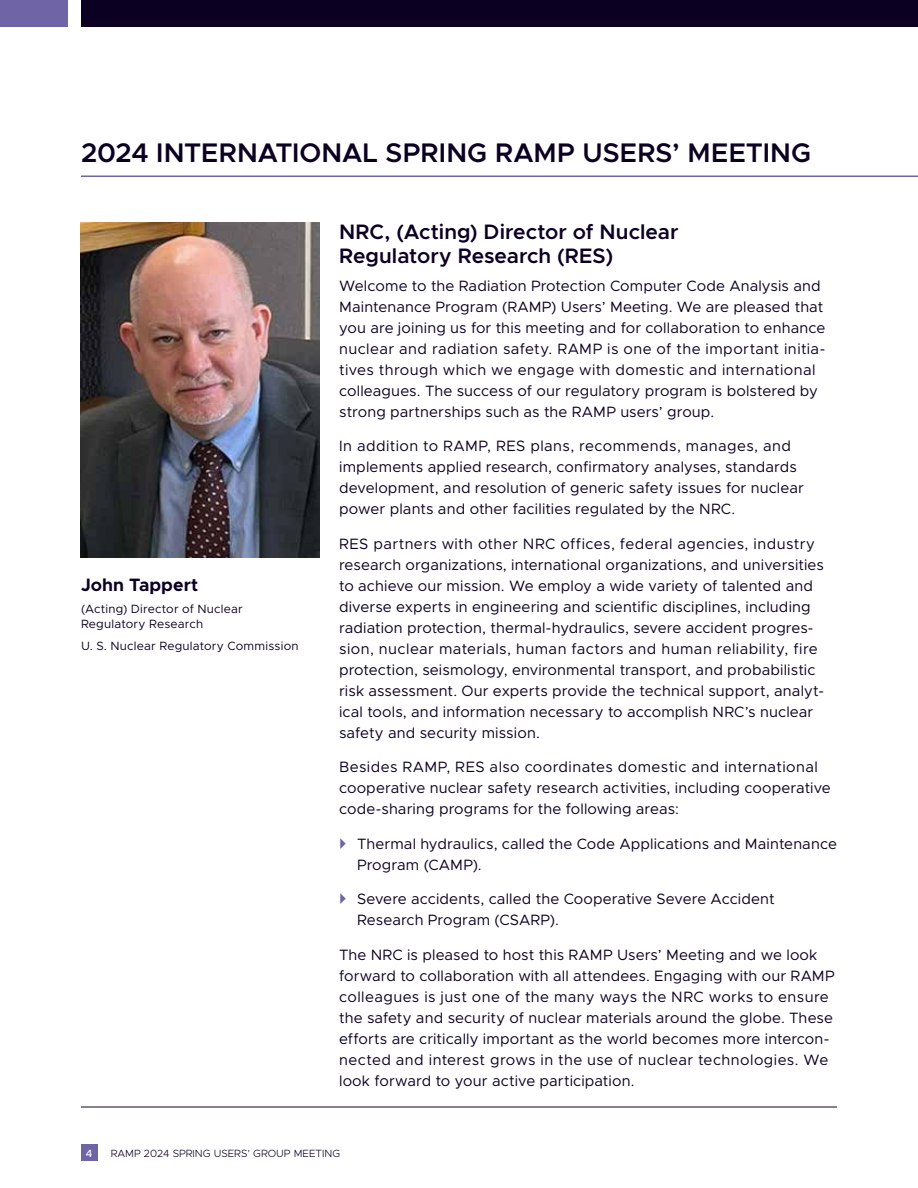
<style>
.page{position:relative;width:918px;height:1188px;background:#fff}
.page>*{position:absolute;margin:0;border:0;box-sizing:border-box;transform-origin:0 0}
.t1{font:600 27px "Metropolis";color:#0c0022}
.t2{font:600 21px/24px "Metropolis";color:#0c0022}
.t3{font:700 18px "Metropolis";letter-spacing:.005em;color:#0c0022}
.t4{font:15px/21px "Metropolis";letter-spacing:.01em;color:#0c0022}
.t5{font:12px/15px "Metropolis";letter-spacing:.02em;color:#0c0022}
.t6{font:300 10.5px "Metropolis";color:#0c0022}
.t7{font:500 10.5px "Metropolis";color:#fff}
</style>
<div class="page">
<div style="left:81px;top:1145px;width:16px;height:16px;background:#6f64a5"></div>
<div style="left:81px;top:0;width:837px;height:27px;background:#0c0022"></div>
<div style="left:0;top:0;width:68px;height:27px;background:#6f64a5"></div>
<hr style="left:81px;top:1107px;width:756px;height:1px;background:#0c0022">
<img style="left:81px;top:222px;width:239px;height:335px">
<hr style="left:81px;top:176px;width:837px;height:1px;background:#6f64a5">
<h1 class="t1" style="left:81px;top:136px;width:732px">2024 INTERNATIONAL SPRING RAMP USERS’ MEETING</h1>
<p class="t3" style="left:81px;top:573px;width:119px">John Tappert</p>
<p class="t5" style="left:81px;top:601px;width:163px">(Acting) Director of Nuclear<br>Regulatory Research</p>
<p class="t5" style="left:81px;top:638px;width:219px">U. S. Nuclear Regulatory Commission</p>
<h2 class="t2" style="left:339px;top:220px;width:341px">NRC, (Acting) Director of Nuclear<br>Regulatory Research (RES)</h2>
<p class="t4" style="left:339px;top:275px;width:488px">Welcome to the Radiation Protection Computer Code Analysis and Maintenance Program (RAMP) Users’ Meeting. We are pleased that you are joining us for this meeting and for collaboration to enhance nuclear and radiation safety. RAMP is one of the important initia&shy;tives through which we engage with domestic and international colleagues. The success of our regulatory program is bolstered by strong partnerships such as the RAMP users’ group.</p>
<p class="t4" style="left:339px;top:436px;width:466px">In addition to RAMP, RES plans, recommends, manages, and implements applied research, confirmatory analyses, standards development, and resolution of generic safety issues for nuclear power plants and other facilities regulated by the NRC.</p>
<p class="t4" style="left:339px;top:533px;width:486px">RES partners with other NRC offices, federal agencies, industry research organizations, international organizations, and universities to achieve our mission. We employ a wide variety of talented and diverse experts in engineering and scientific disciplines, including radiation protection, thermal-hydraulics, severe accident progres&shy;sion, nuclear materials, human factors and human reliability, fire protection, seismology, environmental transport, and probabilistic risk assessment. Our experts provide the technical support, analyt&shy;ical tools, and information necessary to accomplish NRC’s nuclear safety and security mission.</p>
<p class="t4" style="left:339px;top:757px;width:493px">Besides RAMP, RES also coordinates domestic and international cooperative nuclear safety research activities, including cooperative code-sharing programs for the following areas:</p>
<p class="t4" style="left:357px;top:833px;width:481px">Thermal hydraulics, called the Code Applications and Maintenance<br>Program (CAMP).</p>
<p class="t4" style="left:357px;top:889px;width:419px">Severe accidents, called the Cooperative Severe Accident<br>Research Program (CSARP).</p>
<p class="t4" style="left:339px;top:944px;width:497px">The NRC is pleased to host this RAMP Users’ Meeting and we look forward to collaboration with all attendees. Engaging with our RAMP colleagues is just one of the many ways the NRC works to ensure the safety and security of nuclear materials around the globe. These efforts are critically important as the world becomes more intercon&shy;nected and interest grows in the use of nuclear technologies. We look forward to your active participation.</p>
<p class="t7" style="left:86px;top:1147px;width:8px">4</p>
<p class="t6" style="left:111px;top:1147px;width:231px">RAMP 2024 SPRING USERS’ GROUP MEETING</p>
</div>
